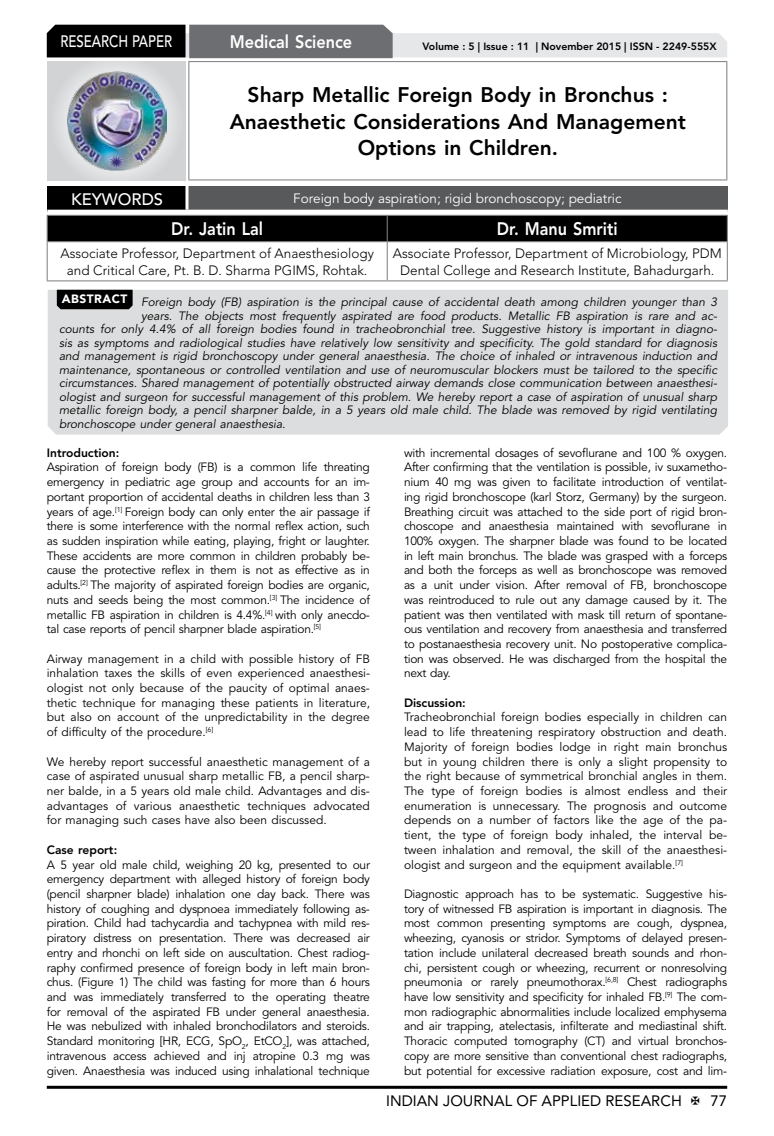
<style>
.page{position:relative;width:774px;height:1136px;background:#fff}
.page>*{position:absolute;margin:0;border:0;box-sizing:border-box;transform-origin:0 0}
.t1{font:800 21px/26.2px "Avenir LT Std";color:#000;text-align:center}
.t2{font:800 18px "Avenir LT Std";color:#fff;scale:.9 1}
.t3{font:500 16.5px "Avenir LT Std";color:#fff;scale:.8 1}
.t4{font:500 16.5px "Avenir LT Std";color:#fff}
.t5{font:15px "Avenir LT Std";color:#000}
.t6{font:300 13.5px/16.2px "Avenir LT Std";color:#000;text-align:center}
.t7{font:13.5px "Avenir LT Std";color:#fff}
.t8{font:12px/14.7px "Avenir LT Std";letter-spacing:-.02em;color:#000;text-align:justify}
.t9{font:italic 12px "Avenir LT Std";color:#000}
.t10{font:800 12px "Avenir LT Std";color:#000}
.t11{font:800 10.5px "Avenir LT Std";color:#000}
</style>
<div class="page">
<hr style="left:47px;top:1085px;width:680px;height:3px;background:#000">
<div style="left:48px;top:62px;width:137px;height:118px;background:linear-gradient(to right,#d9dadb,#d9dadb)"></div>
<img style="left:68px;top:71px;width:99px;height:100px">
<svg style="left:47px;top:25px;width:680px;height:33px;background:#979899"></svg>
<hr style="left:188px;top:61px;width:539px;height:1px;background:#808285">
<hr style="left:188px;top:62px;width:1px;height:117px;background:#808285">
<hr style="left:726px;top:62px;width:1px;height:117px;background:#808285">
<hr style="left:188px;top:179px;width:539px;height:1px;background:#808285">
<div style="left:47px;top:215px;width:681px;height:26px;background:#000"></div>
<hr style="left:47px;top:241px;width:340px;height:1px;background:#808285">
<hr style="left:47px;top:242px;width:1px;height:38px;background:#808285">
<hr style="left:387px;top:241px;width:341px;height:1px;background:#808285">
<hr style="left:387px;top:242px;width:1px;height:38px;background:#808285">
<hr style="left:727px;top:242px;width:1px;height:38px;background:#808285">
<hr style="left:47px;top:280px;width:340px;height:1px;background:#808285">
<hr style="left:387px;top:280px;width:341px;height:1px;background:#808285">
<div style="left:47px;top:186px;width:140px;height:25px;background:#000"></div>
<div style="left:187px;top:186px;width:541px;height:25px;background:#58595b"></div>
<hr style="left:185px;top:186px;width:3px;height:24px;background:#fff">
<hr style="left:47px;top:210px;width:140px;height:3px;background:#fff">
<hr style="left:187px;top:210px;width:541px;height:3px;background:#fff">
<div style="left:48px;top:290px;width:680px;height:144px;background:#dcddde"></div>
<svg style="left:57px;top:290px;width:76px;height:19px"></svg>
<h3 class="t3" style="left:60px;top:32px;width:139px">RESEARCH PAPER</h3>
<h2 class="t2" style="left:230px;top:31px;width:138px">Medical Science</h2>
<p class="t11" style="left:422px;top:41px;width:296px">Volume : 5 | Issue : 11 | November 2015 | ISSN - 2249-555X</p>
<h1 class="t1" style="left:230px;top:82px;width:458px">Sharp Metallic Foreign Body in Bronchus :<br>Anaesthetic Considerations And Management<br>Options in Children.</h1>
<h3 class="t4" style="left:71px;top:189px;width:94px">KEYWORDS</h3>
<p class="t7" style="left:293px;top:190px;width:330px">Foreign body aspiration; rigid bronchoscopy; pediatric</p>
<h2 class="t2" style="left:171px;top:218px;width:104px">Dr. Jatin Lal</h2>
<h2 class="t2" style="left:497px;top:218px;width:136px">Dr. Manu Smriti</h2>
<p class="t6" style="left:60px;top:245px;width:315px">Associate Professor, Department of Anaesthesiology and Critical Care, Pt. B. D. Sharma PGIMS, Rohtak.</p>
<p class="t6" style="left:393px;top:245px;width:330px">Associate Professor, Department of Microbiology, PDM<br>Dental College and Research Institute, Bahadurgarh.</p>
<p class="t9" style="left:62px;top:295px;width:657px"><sup>ABSTRACT</sup> Foreign body (FB) aspiration is the principal cause of accidental death among children younger than 3</p>
<p class="t9" style="left:141px;top:308px;width:577px">years. The objects most frequently aspirated are food products. Metallic FB aspiration is rare and ac-</p>
<p class="t9" style="left:59px;top:322px;width:660px">counts for only 4.4% of all foreign bodies found in tracheobronchial tree. Suggestive history is important in diagno-</p>
<p class="t9" style="left:59px;top:335px;width:659px">sis as symptoms and radiological studies have relatively low sensitivity and specificity. The gold standard for diagnosis</p>
<p class="t9" style="left:59px;top:349px;width:660px">and management is rigid bronchoscopy under general anaesthesia. The choice of inhaled or intravenous induction and</p>
<p class="t9" style="left:59px;top:362px;width:660px">maintenance, spontaneous or controlled ventilation and use of neuromuscular blockers must be tailored to the specific</p>
<p class="t9" style="left:59px;top:376px;width:660px">circumstances. Shared management of potentially obstructed airway demands close communication between anaesthesi-</p>
<p class="t9" style="left:59px;top:389px;width:659px">ologist and surgeon for successful management of this problem. We hereby report a case of aspiration of unusual sharp</p>
<p class="t9" style="left:59px;top:403px;width:659px">metallic foreign body, a pencil sharpner balde, in a 5 years old male child. The blade was removed by rigid ventilating</p>
<p class="t9" style="left:59px;top:416px;width:228px">bronchoscope under general anaesthesia.</p>
<p class="t10" style="left:47px;top:445px;width:74px">Introduction:</p>
<p class="t8" style="left:47px;top:460px;width:325px">Aspiration of foreign body (FB) is a common life threating emergency in pediatric age group and accounts for an im&shy;portant proportion of accidental deaths in children less than 3 years of age.<sup>[1]</sup> Foreign body can only enter the air passage if there is some interference with the normal reflex action, such as sudden inspiration while eating, playing, fright or laughter.<br>These accidents are more common in children probably be&shy;cause the protective reflex in them is not as effective as in adults.<sup>[2]</sup> The majority of aspirated foreign bodies are organic, nuts and seeds being the most common.<sup>[3]</sup> The incidence of metallic FB aspiration in children is 4.4%.<sup>[4]</sup> with only anecdo&shy;tal case reports of pencil sharpner blade aspiration.<sup>[5]</sup></p>
<p class="t8" style="left:47px;top:651px;width:325px">Airway management in a child with possible history of FB inhalation taxes the skills of even experienced anaesthesi&shy;ologist not only because of the paucity of optimal anaes&shy;thetic technique for managing these patients in literature, but also on account of the unpredictability in the degree of difficulty of the procedure.<sup>[6]</sup></p>
<p class="t8" style="left:47px;top:754px;width:325px">We hereby report successful anaesthetic management of a case of aspirated unusual sharp metallic FB, a pencil sharp&shy;ner balde, in a 5 years old male child. Advantages and dis&shy;advantages of various anaesthetic techniques advocated for managing such cases have also been discussed.</p>
<p class="t10" style="left:47px;top:842px;width:72px">Case report:</p>
<p class="t8" style="left:47px;top:857px;width:325px">A 5 year old male child, weighing 20 kg, presented to our emergency department with alleged history of foreign body (pencil sharpner blade) inhalation one day back. There was history of coughing and dyspnoea immediately following as&shy;piration. Child had tachycardia and tachypnea with mild res&shy;piratory distress on presentation. There was decreased air entry and rhonchi on left side on auscultation. Chest radiog&shy;raphy confirmed presence of foreign body in left main bron&shy;chus. (Figure 1) The child was fasting for more than 6 hours and was immediately transferred to the operating theatre for removal of the aspirated FB under general anaesthesia.<br>He was nebulized with inhaled bronchodilators and steroids.<br>Standard monitoring [HR, ECG, SpO<sub>2</sub>, EtCO<sub>2</sub>], was attached, intravenous access achieved and inj atropine 0.3 mg was given. Anaesthesia was induced using inhalational technique</p>
<p class="t8" style="left:404px;top:445px;width:325px">with incremental dosages of sevoflurane and 100 % oxygen.<br>After confirming that the ventilation is possible, iv suxametho&shy;nium 40 mg was given to facilitate introduction of ventilat&shy;ing rigid bronchoscope (karl Storz, Germany) by the surgeon.<br>Breathing circuit was attached to the side port of rigid bron&shy;choscope and anaesthesia maintained with sevoflurane in 100% oxygen. The sharpner blade was found to be located in left main bronchus. The blade was grasped with a forceps and both the forceps as well as bronchoscope was removed as a unit under vision. After removal of FB, bronchoscope was reintroduced to rule out any damage caused by it. The patient was then ventilated with mask till return of spontane&shy;ous ventilation and recovery from anaesthesia and transferred to postanaesthesia recovery unit. No postoperative complica&shy;tion was observed. He was discharged from the hospital the next day.</p>
<p class="t10" style="left:404px;top:695px;width:63px">Discussion:</p>
<p class="t8" style="left:404px;top:710px;width:325px">Tracheobronchial foreign bodies especially in children can lead to life threatening respiratory obstruction and death.<br>Majority of foreign bodies lodge in right main bronchus but in young children there is only a slight propensity to the right because of symmetrical bronchial angles in them.<br>The type of foreign bodies is almost endless and their enumeration is unnecessary. The prognosis and outcome depends on a number of factors like the age of the pa&shy;tient, the type of foreign body inhaled, the interval be&shy;tween inhalation and removal, the skill of the anaesthesi&shy;ologist and surgeon and the equipment available.<sup>[7]</sup></p>
<p class="t8" style="left:404px;top:886px;width:325px">Diagnostic approach has to be systematic. Suggestive his&shy;tory of witnessed FB aspiration is important in diagnosis. The most common presenting symptoms are cough, dyspnea, wheezing, cyanosis or stridor. Symptoms of delayed presen&shy;tation include unilateral decreased breath sounds and rhon&shy;chi, persistent cough or wheezing, recurrent or nonresolving pneumonia or rarely pneumothorax.<sup>[6,8]</sup> Chest radiographs have low sensitivity and specificity for inhaled FB.<sup>[9]</sup> The com&shy;mon radiographic abnormalities include localized emphysema and air trapping, atelectasis, infilterate and mediastinal shift.<br>Thoracic computed tomography (CT) and virtual bronchos&shy;copy are more sensitive than conventional chest radiographs, but potential for excessive radiation exposure, cost and lim-</p>
<p class="t5" style="left:386px;top:1091px;width:297px">INDIAN JOURNAL OF APPLIED RESEARCH</p>
<p class="t5" style="left:710px;top:1091px;width:18px">77</p>
</div>
